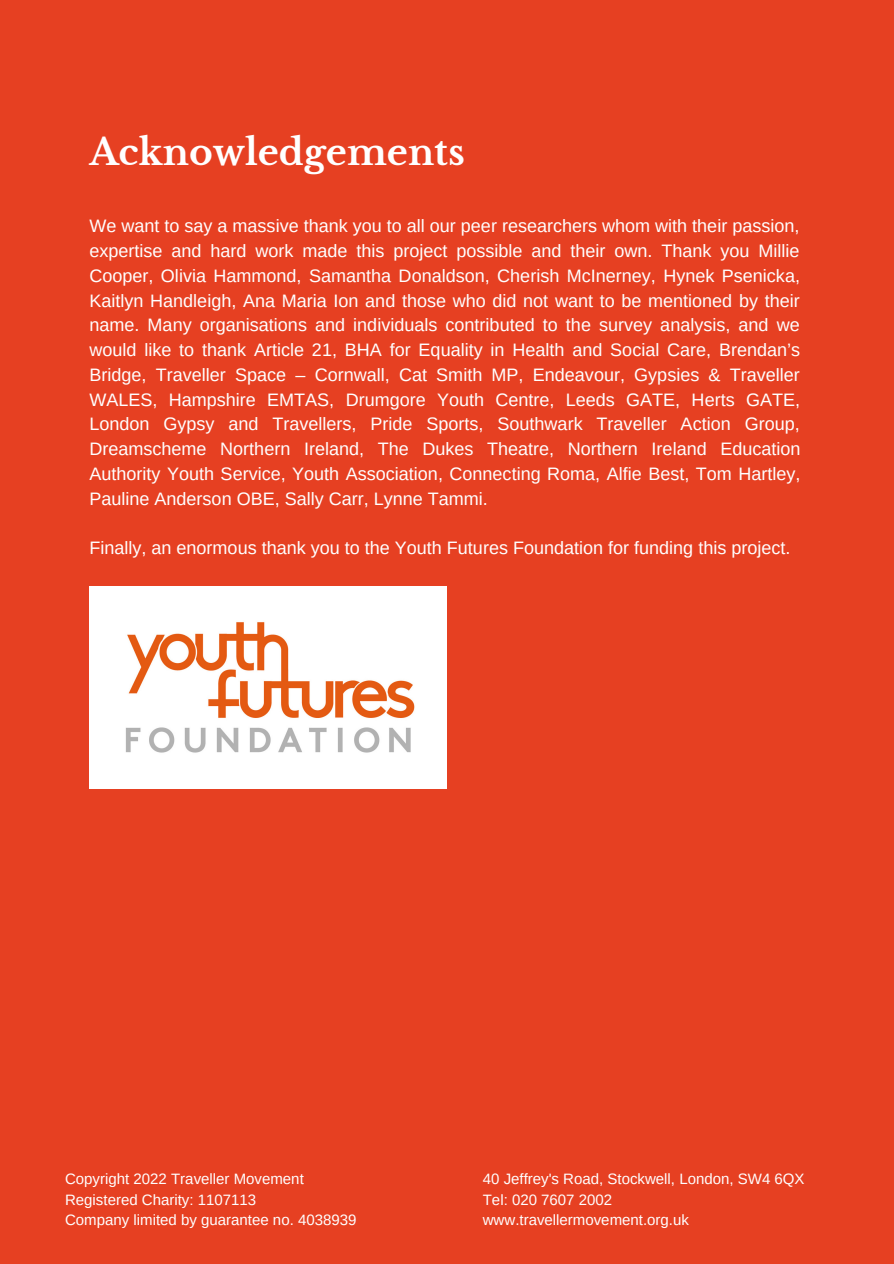
<style>
.page{position:relative;width:894px;height:1264px;background:#fff}
.page>*{position:absolute;margin:0;border:0;box-sizing:border-box;transform-origin:0 0}
.t1{font:700 36px "Libre Baskerville";color:#fff}
.t2{font:18px/24.8px "Arimo";color:#fff;text-align:justify}
.t3{font:15px/20.2px "Arimo";color:#fffefe}
</style>
<div class="page">
<div style="left:0;top:0;width:893px;height:1263px;background:#e64022"></div>
<img style="left:89px;top:586px;width:357px;height:202px">
<h1 class="t1" style="left:89px;top:130px;width:377px">Acknowledgements</h1>
<p class="t2" style="left:89px;top:213px;width:712px">We want to say a massive thank you to all our peer researchers whom with their passion, expertise and hard work made this project possible and their own. Thank you Millie Cooper, Olivia Hammond, Samantha Donaldson, Cherish McInerney, Hynek Psenicka, Kaitlyn Handleigh, Ana Maria Ion and those who did not want to be mentioned by their name. Many organisations and individuals contributed to the survey analysis, and we would like to thank Article 21, BHA for Equality in Health and Social Care, Brendan’s Bridge, Traveller Space – Cornwall, Cat Smith MP, Endeavour, Gypsies &amp; Traveller WALES, Hampshire EMTAS, Drumgore Youth Centre, Leeds GATE, Herts GATE, London Gypsy and Travellers, Pride Sports, Southwark Traveller Action Group, Dreamscheme Northern Ireland, The Dukes Theatre, Northern Ireland Education Authority Youth Service, Youth Association, Connecting Roma, Alfie Best, Tom Hartley, Pauline Anderson OBE, Sally Carr, Lynne Tammi.</p>
<p class="t2" style="left:89px;top:535px;width:702px">Finally, an enormous thank you to the Youth Futures Foundation for funding this project.</p>
<p class="t3" style="left:65px;top:1168px;width:293px">Copyright 2022 Traveller Movement<br>Registered Charity: 1107113<br>Company limited by guarantee no. 4038939</p>
<p class="t3" style="left:482px;top:1168px;width:323px">40 Jeffrey's Road, Stockwell, London, SW4 6QX<br>Tel: 020 7607 2002 www.travellermovement.org.uk</p>
</div>
